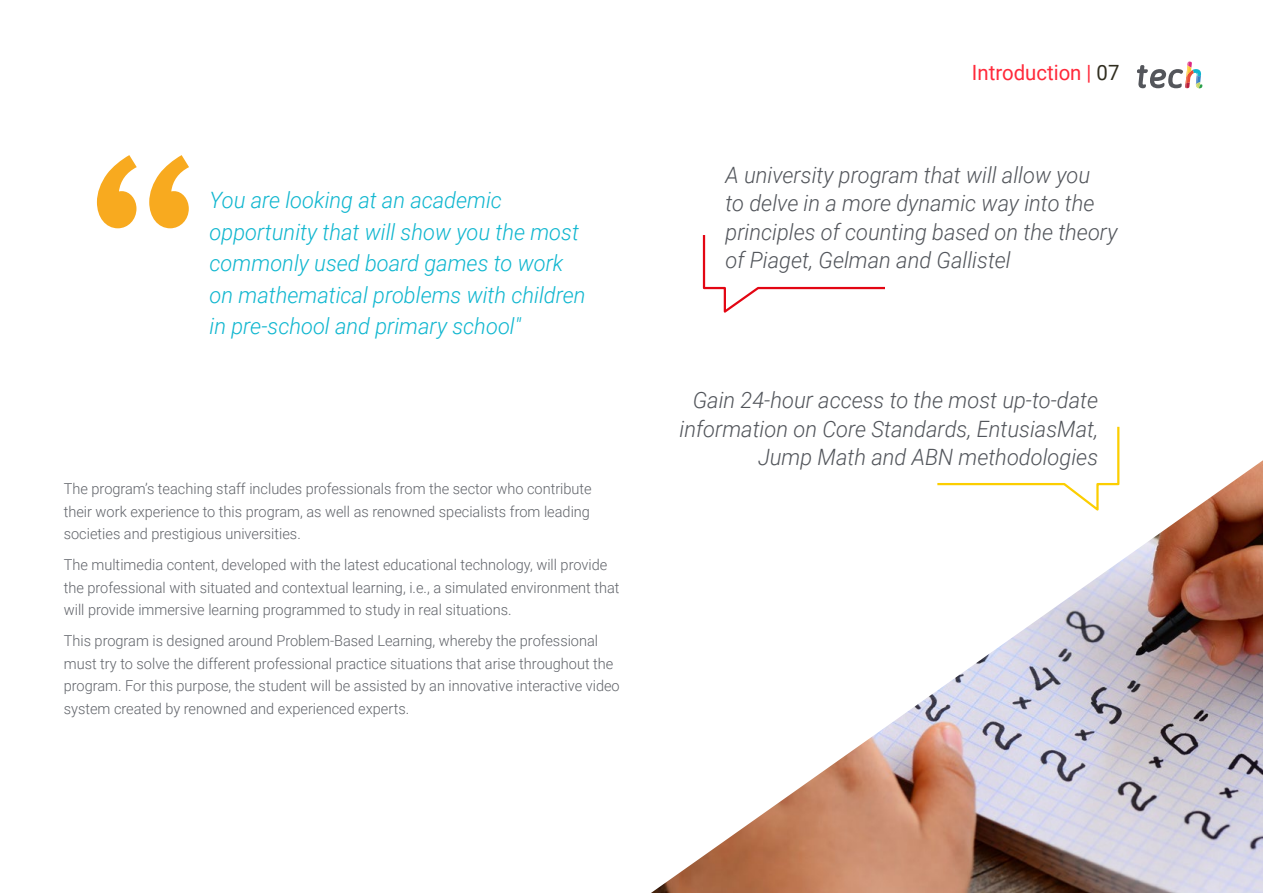
<style>
.page{position:relative;width:1263px;height:893px;background:#fff}
.page>*{position:absolute;margin:0;border:0;box-sizing:border-box;transform-origin:0 0}
.t1{font:italic 300 22.5px/28.5px "Roboto";color:#52555b;text-align:right}
.t2{font:italic 300 22.5px/31.5px "Roboto";color:#0fb6cf}
.t3{font:21px "Roboto";color:#ff293a}
.t4{font:300 15px/22.5px "Roboto";color:#61646a}
.s1{color:#312e20}
</style>
<div class="page">
<svg style="left:97px;top:155px;width:92px;height:73px"></svg>
<img style="left:651px;top:460px;width:612px;height:433px">
<svg style="left:935px;top:426px;width:185px;height:88px"></svg>
<svg style="left:702px;top:235px;width:183px;height:78px"></svg>
<svg style="left:1137px;top:62px;width:65px;height:27px"></svg>
<h1 class="t2" style="left:210px;top:184px;width:377px">You are looking at an academic opportunity that will show you the most commonly used board games to work on mathematical problems with children in pre-school and primary school"</h1>
<p class="t4" style="left:64px;top:477px;width:529px;text-align:justify">The program’s teaching staff includes professionals from the sector who contribute their work experience to this program, as well as renowned specialists from leading societies and prestigious universities.</p>
<p class="t4" style="left:64px;top:553px;width:557px">The multimedia content, developed with the latest educational technology, will provide the professional with situated and contextual learning, i.e., a simulated environment that will provide immersive learning programmed to study in real situations.</p>
<p class="t4" style="left:64px;top:629px;width:557px">This program is designed around Problem-Based Learning, whereby the professional must try to solve the different professional practice situations that arise throughout the program. For this purpose, the student will be assisted by an innovative interactive video system created by renowned and experienced experts.</p>
<h2 class="t3" style="left:972px;top:57px;width:149px">Introduction | <span class="s1">07</span></h2>
<h1 class="t1" style="left:725px;top:159px;width:394px;text-align:left">A university program that will allow you<br>to delve in a more dynamic way into the principles of counting based on the theory of Piaget, Gelman and Gallistel</h1>
<h1 class="t1" style="left:679px;top:385px;width:420px">Gain 24-hour access to the most up-to-date information on Core Standards, EntusiasMat,<br>Jump Math and ABN methodologies</h1>
</div>
